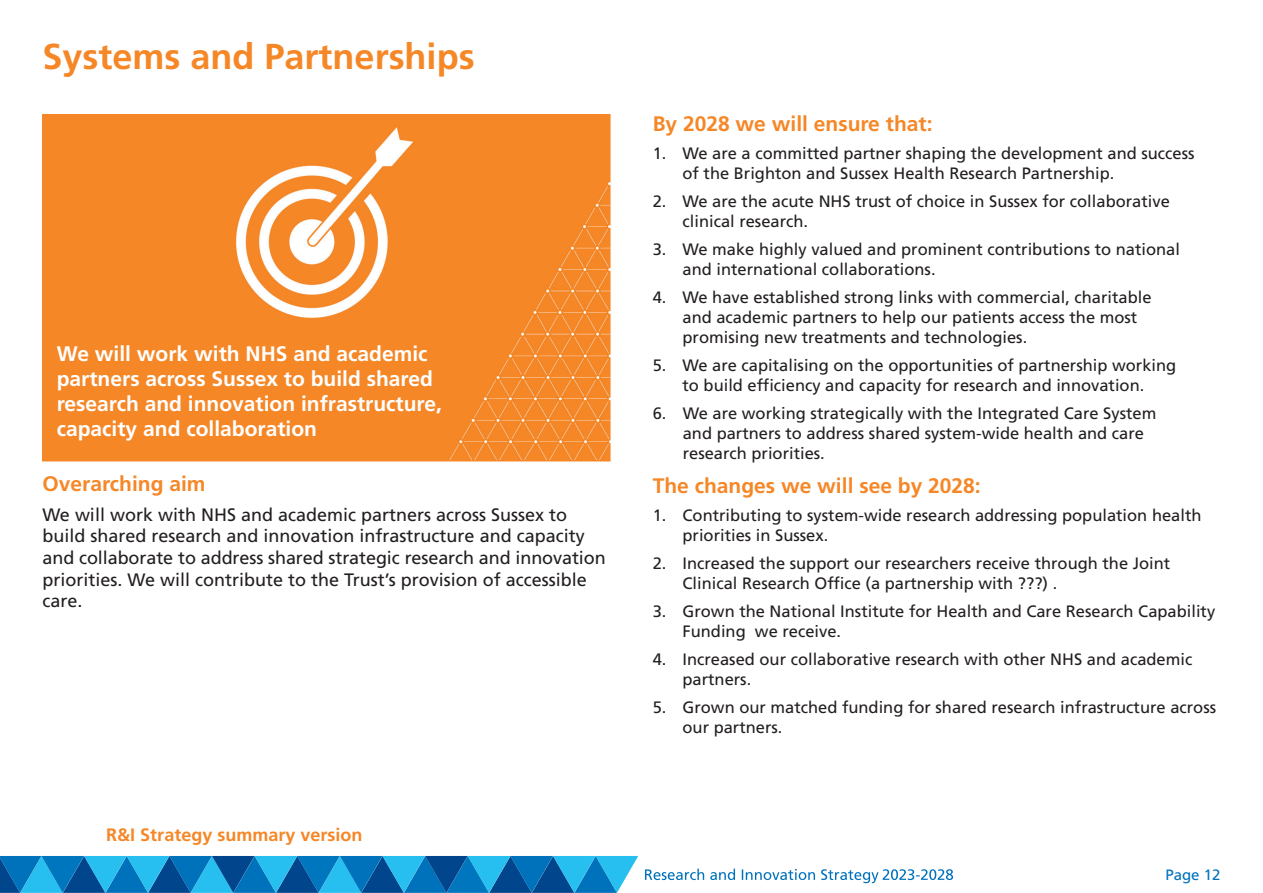
<style>
.page{position:relative;width:1263px;height:893px;background:#fff}
.page>*{position:absolute;margin:0;border:0;box-sizing:border-box;transform-origin:0 0}
.t1{font:700 36px "Frutiger LT Std";color:#f58727}
.t2{font:700 21px/25.2px "Frutiger LT Std";color:#fff}
._5__pages_Subtitle{font:700 21px "Frutiger LT Std";color:#f58727}
._12c__medicine_bullets{font:18px/21.6px "Frutiger LT Std";color:#231f20}
.t3{font:700 18px "Frutiger";color:#f58727}
._8__bullets_numbers{font:16.5px/19.8px "Frutiger";color:#231f20}
._8__bullets_numbers-2{font:16.5px/19.8px "Frutiger LT Std";color:#231f20}
.t4{font:15px "Frutiger";color:#0072bc}
</style>
<div class="page">
<svg style="left:0;top:856px;width:638px;height:37px;background:#1383c1"></svg>
<svg style="left:645px;top:869px;width:308px;height:14px"></svg>
<img style="left:43px;top:115px;width:568px;height:347px">
<h1 class="t1" style="left:43px;top:36px;width:434px">Systems and Partnerships</h1>
<p class="t2" style="left:57px;top:341px;width:387px">We will work with NHS and academic partners across Sussex to build shared research and innovation infrastructure, capacity and collaboration</p>
<p class="_5__pages_Subtitle" style="left:43px;top:471px;width:165px">Overarching aim</p>
<p class="_12c__medicine_bullets" style="left:43px;top:504px;width:565px">We will work with NHS and academic partners across Sussex to build shared research and innovation infrastructure and capacity and collaborate to address shared strategic research and innovation priorities. We will contribute to the Trust’s provision of accessible care.</p>
<p class="t3" style="left:106px;top:824px;width:258px">R&amp;I Strategy summary version</p>
<p class="_5__pages_Subtitle" style="left:653px;top:111px;width:281px">By 2028 we will ensure that:</p>
<p class="_8__bullets_numbers" style="left:682px;top:143px;width:514px;text-indent:-30px">1. We are a committed partner shaping the development and success of the Brighton and Sussex Health Research Partnership.</p>
<p class="_8__bullets_numbers" style="left:682px;top:191px;width:489px;text-indent:-30px">2. We are the acute NHS trust of choice in Sussex for collaborative clinical research.</p>
<p class="_8__bullets_numbers" style="left:682px;top:239px;width:499px;text-indent:-30px">3. We make highly valued and prominent contributions to national and international collaborations.</p>
<p class="_8__bullets_numbers" style="left:682px;top:287px;width:470px;text-indent:-30px">4. We have established strong links with commercial, charitable and academic partners to help our patients access the most promising new treatments and technologies.</p>
<p class="_8__bullets_numbers" style="left:653px;top:355px;width:525px;text-align:center">5. We are capitalising on the opportunities of partnership working to build efficiency and capacity for research and innovation.</p>
<p class="_8__bullets_numbers" style="left:683px;top:403px;width:475px;text-indent:-30px">6. We are working strategically with the Integrated Care System and partners to address shared system-wide health and care research priorities.</p>
<p class="_5__pages_Subtitle" style="left:653px;top:473px;width:329px">The changes we will see by 2028:</p>
<p class="_8__bullets_numbers-2" style="left:682px;top:505px;width:520px;text-indent:-30px">1. Contributing to system-wide research addressing population health priorities in Sussex.</p>
<p class="_8__bullets_numbers-2" style="left:682px;top:553px;width:489px;text-indent:-30px">2. Increased the support our researchers receive through the Joint<br>Clinical Research Office (a partnership with ???) .</p>
<p class="_8__bullets_numbers-2" style="left:682px;top:601px;width:534px;text-indent:-30px">3. Grown the National Institute for Health and Care Research Capability<br>Funding we receive.</p>
<p class="_8__bullets_numbers-2" style="left:682px;top:650px;width:511px;text-indent:-30px">4. Increased our collaborative research with other NHS and academic partners.</p>
<p class="_8__bullets_numbers-2" style="left:682px;top:698px;width:535px;text-indent:-30px">5. Grown our matched funding for shared research infrastructure across our partners.</p>
<p class="t4" style="left:1165px;top:865px;width:57px">Page 12</p>
</div>
